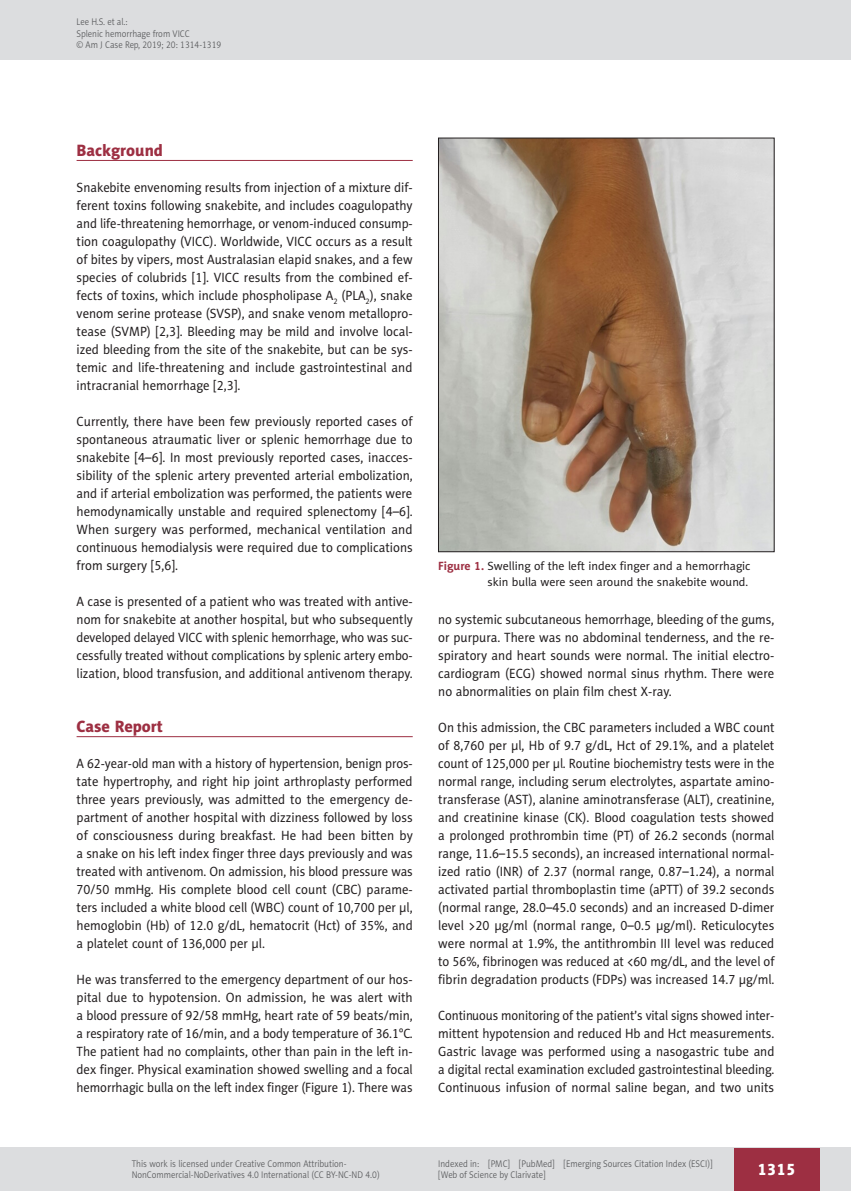
<style>
.page{position:relative;width:851px;height:1191px;background:#fff}
.page>*{position:absolute;margin:0;border:0;box-sizing:border-box;transform-origin:0 0}
.AJCR_Headline_1{font:16.5px "Naomi Sans EFN Heavy";color:#9d2f42}
.t1{font:16.5px "Naomi Sans EFN Heavy";color:#fff}
.AJCR_Body{font:13.5px/18px "Naomi Sans EFN";color:#231f20;text-align:justify;scale:.95 1}
.AJCR_Body-2{font:13.5px/18px "Naomi Sans EFN";color:#231f20;text-align:justify;scale:.94 1}
.AJCR_Body-3{font:13.5px/18px "Naomi Sans EFN";color:#231f20;text-align:justify;scale:.93 1}
.AJCR_Rycina_tytul{font:12px/15.8px "Naomi Sans EFN";color:#231f20;text-align:right}
.AJCR_pagina_zywa{font:9.75px/11.2px "Naomi Sans EFN Light";color:#57585a;scale:.9 1}
.AJCR_pagina_sygnatur{font:9.75px "Naomi Sans EFN Light";color:#57585a;scale:.9 1}
.s1{font-weight:700;color:#9d2f42}
</style>
<div class="page">
<hr style="left:77px;top:160px;width:335px;height:1px;background:#9d2f42">
<hr style="left:77px;top:736px;width:335px;height:1px;background:#9d2f42">
<img style="left:440px;top:140px;width:332px;height:410px">
<div style="left:438px;top:138px;width:336px;height:414px;border:1px solid #231f20"></div>
<div style="left:0;top:1148px;width:850px;height:43px;background:#dcdddf"></div>
<div style="left:733px;top:1147px;width:86px;height:43px;background:#9d2f42"></div>
<div style="left:0;top:0;width:850px;height:60px;background:#dcdddf"></div>
<p class="AJCR_pagina_zywa" style="left:77px;top:16px;width:127px">Lee H.S. et al.:<br>Splenic hemorrhage from VICC</p>
<p class="AJCR_pagina_sygnatur" style="left:77px;top:39px;width:162px">© Am J Case Rep, 2019; 20: 1314-1319</p>
<p class="AJCR_Headline_1" style="left:77px;top:140px;width:88px">Background</p>
<p class="AJCR_Body" style="left:77px;top:178px;width:355px">Snakebite envenoming results from injection of a mixture dif&shy;ferent toxins following snakebite, and includes coagulopathy and life-threatening hemorrhage, or venom-induced consump&shy;tion coagulopathy (VICC). Worldwide, VICC occurs as a result of bites by vipers, most Australasian elapid snakes, and a few species of colubrids [1]. VICC results from the combined ef&shy;fects of toxins, which include phospholipase A<sub>2</sub> (PLA<sub>2</sub>), snake venom serine protease (SVSP), and snake venom metallopro&shy;tease (SVMP) [2,3]. Bleeding may be mild and involve local&shy;ized bleeding from the site of the snakebite, but can be sys&shy;temic and life-threatening and include gastrointestinal and intracranial hemorrhage [2,3].</p>
<p class="AJCR_Body" style="left:77px;top:412px;width:355px">Currently, there have been few previously reported cases of spontaneous atraumatic liver or splenic hemorrhage due to snakebite [4–6]. In most previously reported cases, inacces&shy;sibility of the splenic artery prevented arterial embolization, and if arterial embolization was performed, the patients were hemodynamically unstable and required splenectomy [4–6].<br>When surgery was performed, mechanical ventilation and continuous hemodialysis were required due to complications from surgery [5,6].</p>
<p class="AJCR_Body" style="left:77px;top:592px;width:355px">A case is presented of a patient who was treated with antive&shy;nom for snakebite at another hospital, but who subsequently developed delayed VICC with splenic hemorrhage, who was suc&shy;cessfully treated without complications by splenic artery embo&shy;lization, blood transfusion, and additional antivenom therapy.</p>
<p class="AJCR_Headline_1" style="left:77px;top:716px;width:88px">Case Report</p>
<p class="AJCR_Body-2" style="left:77px;top:754px;width:359px">A 62-year-old man with a history of hypertension, benign pros&shy;tate hypertrophy, and right hip joint arthroplasty performed three years previously, was admitted to the emergency de&shy;partment of another hospital with dizziness followed by loss of consciousness during breakfast. He had been bitten by a snake on his left index finger three days previously and was treated with antivenom. On admission, his blood pressure was 70/50 mmHg. His complete blood cell count (CBC) parame&shy;ters included a white blood cell (WBC) count of 10,700 per μl, hemoglobin (Hb) of 12.0 g/dL, hematocrit (Hct) of 35%, and a platelet count of 136,000 per μl.</p>
<p class="AJCR_Body" style="left:77px;top:970px;width:355px">He was transferred to the emergency department of our hos&shy;pital due to hypotension. On admission, he was alert with a blood pressure of 92/58 mmHg, heart rate of 59 beats/min, a respiratory rate of 16/min, and a body temperature of 36.1°C.<br>The patient had no complaints, other than pain in the left in&shy;dex finger. Physical examination showed swelling and a focal hemorrhagic bulla on the left index finger (Figure 1). There was</p>
<p class="AJCR_Rycina_tytul" style="left:438px;top:558px;width:314px"><span class="s1">Figure 1.</span> Swelling of the left index finger and a hemorrhagic skin bulla were seen around the snakebite wound.</p>
<p class="AJCR_Body-2" style="left:438px;top:610px;width:359px">no systemic subcutaneous hemorrhage, bleeding of the gums, or purpura. There was no abdominal tenderness, and the re&shy;spiratory and heart sounds were normal. The initial electro&shy;cardiogram (ECG) showed normal sinus rhythm. There were no abnormalities on plain film chest X-ray.</p>
<p class="AJCR_Body" style="left:438px;top:718px;width:355px">On this admission, the CBC parameters included a WBC count of 8,760 per μl, Hb of 9.7 g/dL, Hct of 29.1%, and a platelet count of 125,000 per μl. Routine biochemistry tests were in the normal range, including serum electrolytes, aspartate amino&shy;transferase (AST), alanine aminotransferase (ALT), creatinine, and creatinine kinase (CK). Blood coagulation tests showed a prolonged prothrombin time (PT) of 26.2 seconds (normal range, 11.6–15.5 seconds), an increased international normal&shy;ized ratio (INR) of 2.37 (normal range, 0.87–1.24), a normal activated partial thromboplastin time (aPTT) of 39.2 seconds (normal range, 28.0–45.0 seconds) and an increased D-dimer level &gt;20 μg/ml (normal range, 0–0.5 μg/ml). Reticulocytes were normal at 1.9%, the antithrombin III level was reduced to 56%, fibrinogen was reduced at &lt;60 mg/dL, and the level of fibrin degradation products (FDPs) was increased 14.7 μg/ml.</p>
<p class="AJCR_Body-3" style="left:438px;top:1006px;width:363px">Continuous monitoring of the patient’s vital signs showed inter&shy;mittent hypotension and reduced Hb and Hct measurements.<br>Gastric lavage was performed using a nasogastric tube and a digital rectal examination excluded gastrointestinal bleeding.<br>Continuous infusion of normal saline began, and two units</p>
<p class="AJCR_pagina_zywa" style="left:132px;top:1158px;width:277px">This work is licensed under Creative Common Attribution-<br>NonCommercial-NoDerivatives 4.0 International (CC BY-NC-ND 4.0)</p>
<p class="AJCR_pagina_zywa" style="left:438px;top:1158px;width:306px">Indexed in: [PMC] [PubMed] [Emerging Sources Citation Index (ESCI)] [Web of Science by Clarivate]</p>
<p class="t1" style="left:757px;top:1159px;width:40px">1315</p>
</div>
